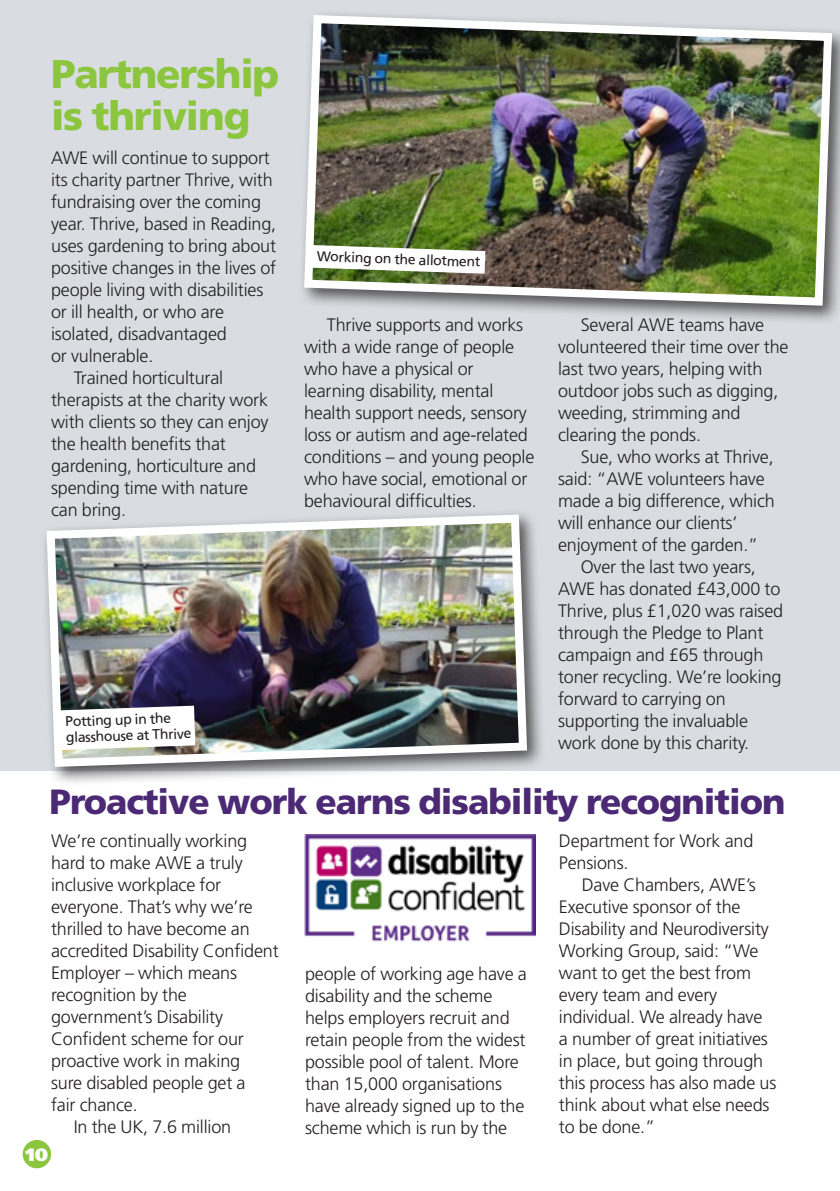
<style>
.page{position:relative;width:840px;height:1191px;background:#fff}
.page>*{position:absolute;margin:0;border:0;box-sizing:border-box;transform-origin:0 0}
.t1{font:900 40px/42px "Frutiger";letter-spacing:-.03em;color:#8bc63e}
.t2{font:900 35px "Frutiger";letter-spacing:-.03em;color:#4c2975}
.t3{font:300 18px/22px "Frutiger";letter-spacing:-.01em;color:#231f20}
.t4{font:900 18px "Frutiger";color:#fff}
.t5{font:14px/16px "Frutiger";color:#231f20}
</style>
<div class="page">
<div style="left:23px;top:1140px;width:28px;height:28px;background:#8bc63e;border-radius:50%"></div>
<div style="left:0;top:0;width:839px;height:770px;background:#d9dde1"></div>
<img style="left:304px;top:834px;width:231px;height:108px">
<div style="left:40px;top:508px;width:505px;height:277px;background:#231f20;opacity:.75"></div>
<img style="left:42px;top:510px;width:489px;height:261px">
<div style="left:297px;top:9px;width:542px;height:315px;background:#231f20;opacity:.75"></div>
<img style="left:300px;top:11px;width:535px;height:299px">
<svg style="left:311px;top:245px;width:174px;height:29px;background:#d8decf"></svg>
<svg style="left:59px;top:705px;width:136px;height:45px;background:#eaeaea"></svg>
<h1 class="t1" style="left:51px;top:52px;width:230px">Partnership is thriving</h1>
<p class="t3" style="left:51px;top:147px;width:220px">AWE will continue to support</p>
<p class="t3" style="left:51px;top:169px;width:223px">its charity partner Thrive, with</p>
<p class="t3" style="left:51px;top:191px;width:211px">fundraising over the coming</p>
<p class="t3" style="left:51px;top:213px;width:226px">year. Thrive, based in Reading,</p>
<p class="t3" style="left:51px;top:235px;width:226px">uses gardening to bring about</p>
<p class="t3" style="left:51px;top:257px;width:226px">positive changes in the lives of</p>
<p class="t3" style="left:51px;top:279px;width:214px">people living with disabilities</p>
<p class="t3" style="left:51px;top:301px;width:174px">or ill health, or who are</p>
<p class="t3" style="left:51px;top:323px;width:177px">isolated, disadvantaged</p>
<p class="t3" style="left:51px;top:345px;width:104px">or vulnerable.</p>
<p class="t3" style="left:74px;top:367px;width:151px">Trained horticultural</p>
<p class="t3" style="left:51px;top:389px;width:218px">therapists at the charity work</p>
<p class="t3" style="left:51px;top:411px;width:219px">with clients so they can enjoy</p>
<p class="t3" style="left:51px;top:433px;width:176px">the health benefits that</p>
<p class="t3" style="left:51px;top:455px;width:206px">gardening, horticulture and</p>
<p class="t3" style="left:51px;top:477px;width:198px">spending time with nature</p>
<p class="t3" style="left:51px;top:499px;width:76px">can bring.</p>
<p class="t5" style="left:65px;top:713px;width:127px;rotate:-2deg">Potting up in the glasshouse at Thrive</p>
<p class="t5" style="left:317px;top:248px;width:165px;rotate:2deg">Working on the allotment</p>
<p class="t3" style="left:304px;top:313px;width:232px;text-indent:23px">Thrive supports and works with a wide range of people who have a physical or learning disability, mental health support needs, sensory loss or autism and age-related conditions – and young people who have social, emotional or behavioural difficulties.</p>
<p class="t3" style="left:557px;top:313px;width:232px;text-indent:23px">Several AWE teams have volunteered their time over the last two years, helping with outdoor jobs such as digging, weeding, strimming and clearing the ponds.</p>
<p class="t3" style="left:580px;top:445px;width:194px">Sue, who works at Thrive,</p>
<p class="t3" style="left:557px;top:467px;width:208px">said: “AWE volunteers have</p>
<p class="t3" style="left:557px;top:489px;width:218px">made a big difference, which</p>
<p class="t3" style="left:557px;top:511px;width:181px">will enhance our clients’</p>
<p class="t3" style="left:557px;top:533px;width:201px">enjoyment of the garden.”</p>
<p class="t3" style="left:580px;top:555px;width:176px">Over the last two years,</p>
<p class="t3" style="left:557px;top:577px;width:224px">AWE has donated £43,000 to</p>
<p class="t3" style="left:557px;top:599px;width:226px">Thrive, plus £1,020 was raised</p>
<p class="t3" style="left:557px;top:621px;width:207px">through the Pledge to Plant</p>
<p class="t3" style="left:557px;top:643px;width:207px">campaign and £65 through</p>
<p class="t3" style="left:557px;top:665px;width:225px">toner recycling. We’re looking</p>
<p class="t3" style="left:557px;top:687px;width:169px">forward to carrying on</p>
<p class="t3" style="left:557px;top:709px;width:191px">supporting the invaluable</p>
<p class="t3" style="left:557px;top:731px;width:192px">work done by this charity.</p>
<h2 class="t2" style="left:50px;top:781px;width:736px">Proactive work earns disability recognition</h2>
<p class="t3" style="left:51px;top:829px;width:198px">We’re continually working</p>
<p class="t3" style="left:51px;top:851px;width:193px">hard to make AWE a truly</p>
<p class="t3" style="left:51px;top:873px;width:172px">inclusive workplace for</p>
<p class="t3" style="left:51px;top:895px;width:203px">everyone. That’s why we’re</p>
<p class="t3" style="left:51px;top:917px;width:200px">thrilled to have become an</p>
<p class="t3" style="left:51px;top:939px;width:229px">accredited Disability Confident</p>
<p class="t3" style="left:51px;top:961px;width:187px">Employer – which means</p>
<p class="t3" style="left:51px;top:983px;width:137px">recognition by the</p>
<p class="t3" style="left:51px;top:1005px;width:173px">government’s Disability</p>
<p class="t3" style="left:51px;top:1027px;width:194px">Confident scheme for our</p>
<p class="t3" style="left:51px;top:1049px;width:191px">proactive work in making</p>
<p class="t3" style="left:51px;top:1071px;width:196px">sure disabled people get a</p>
<p class="t3" style="left:51px;top:1093px;width:88px">fair chance.</p>
<p class="t3" style="left:74px;top:1115px;width:159px">In the UK, 7.6 million</p>
<p class="t4" style="left:26px;top:1143px;width:24px">10</p>
<p class="t3" style="left:305px;top:963px;width:223px">people of working age have a disability and the scheme helps employers recruit and retain people from the widest possible pool of talent. More than 15,000 organisations have already signed up to the scheme which is run by the</p>
<p class="t3" style="left:558px;top:829px;width:196px">Department for Work and<br>Pensions.</p>
<p class="t3" style="left:558px;top:873px;width:219px;text-indent:23px">Dave Chambers, AWE’s<br>Executive sponsor of the<br>Disability and Neurodiversity<br>Working Group, said: “We want to get the best from every team and every individual. We already have<br>a number of great initiatives in place, but going through this process has also made us think about what else needs to be done.”</p>
</div>
